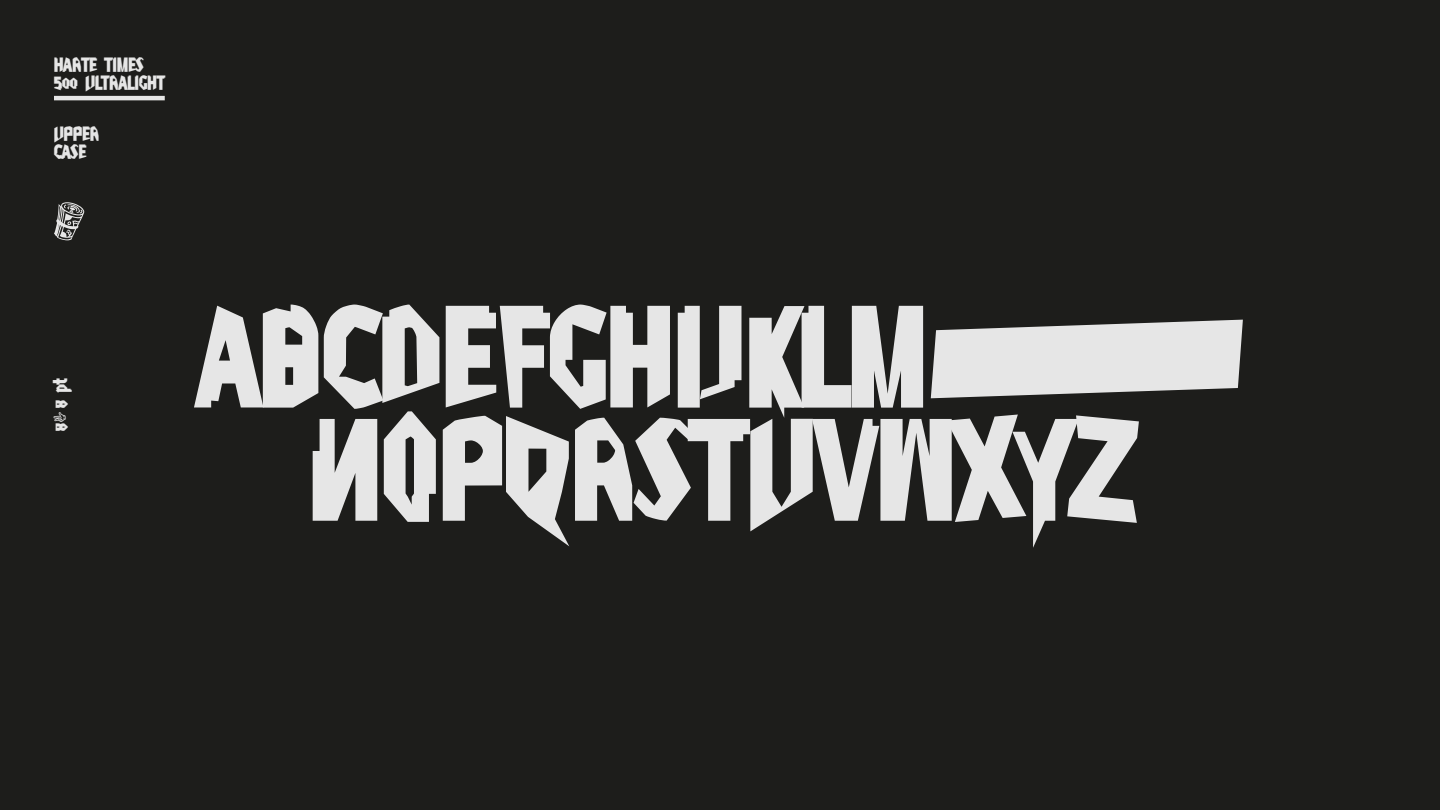
<style>
.page{position:relative;width:1440px;height:810px;background:#1d1d1b}
.page>*{position:absolute;margin:0;border:0;box-sizing:border-box;transform-origin:0 0}
.t1{font:125.7px "HARTETIMES 500";letter-spacing:.02em;color:#e6e6e6}
.t2{font:58.5px "HARTETIMES 500";color:#e6e6e6}
.t3{font:18px "HARTETIMES 500";letter-spacing:.02em;color:#e6e6e6}
</style>
<div class="page">
<hr style="left:54px;top:96px;width:111px;height:4px;background:#e6e6e6">
<p class="t3" style="left:54px;top:51px;width:91px">HARTE TIMES</p>
<p class="t3" style="left:54px;top:69px;width:112px">5oo ULTRALIGHT</p>
<p class="t3" style="left:54px;top:120px;width:47px">UPPER</p>
<p class="t3" style="left:54px;top:138px;width:34px">CASE</p>
<p class="t2" style="left:54px;top:178px;width:32px">GELD</p>
<p class="t3" style="left:47px;top:431px;width:54px;rotate:-90deg">83,8 pt</p>
<p class="t1" style="left:200px;top:260px;width:1042px">ABCDEFGHIJKLM—</p>
<p class="t1" style="left:310px;top:374px;width:821px">NOPQRSTUVWXYZ</p>
</div>
